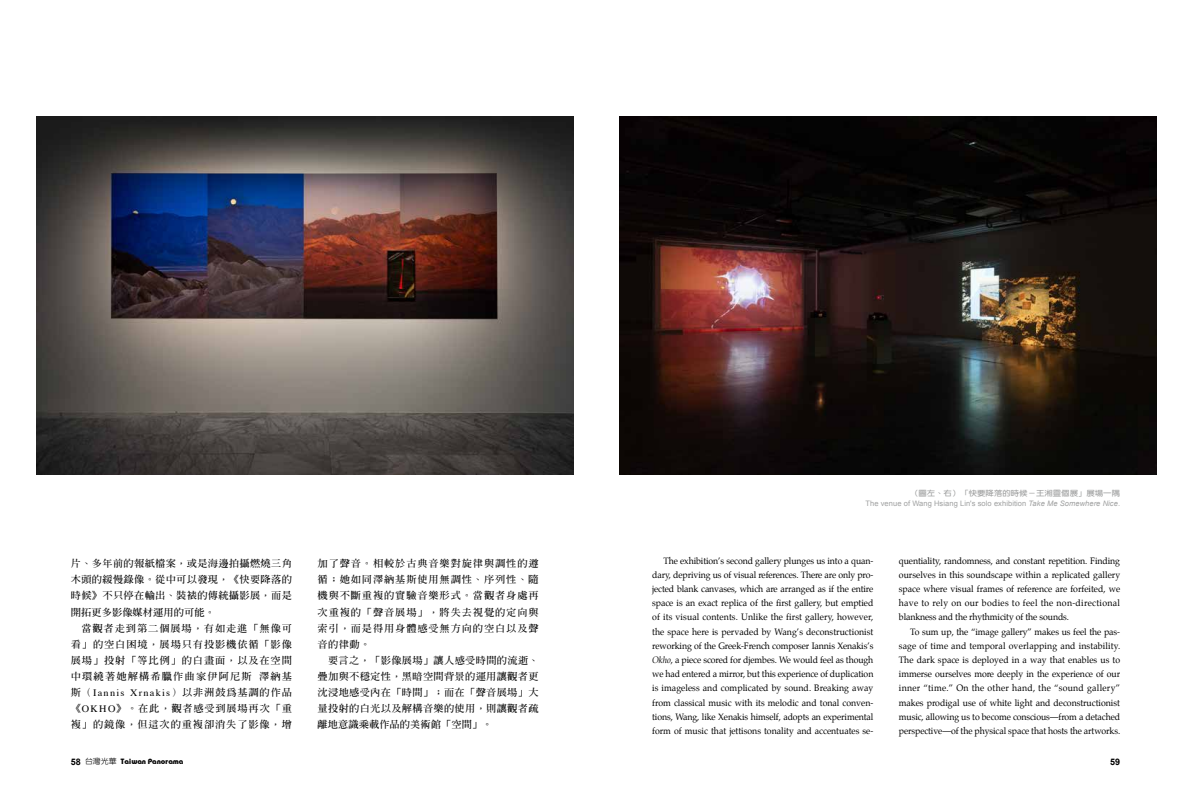
<style>
.page{position:relative;width:1191px;height:794px;background:#fff}
.page>*{position:absolute;margin:0;border:0;box-sizing:border-box;transform-origin:0 0}
.t1{font:700 9.8px/16.1px "AR Ming B5";letter-spacing:.025em;color:#000;text-align:justify;scale:1.05 1}
.t2{font:9.2px/14.2px "Palatino";letter-spacing:-.01em;color:#000;text-align:justify;scale:.95 1}
.t3{font:700 9px "Arial";color:#000}
.t4{font:7.5px "Arial";letter-spacing:.01em;color:#9fa0a0}
.t5{font:700 7.5px "AR New Hei B5";color:#9fa0a0;scale:1.12 1}
.t6{font:700 7px "Bauhaus";letter-spacing:-.02em;color:#000}
.s1{font-family:"Times";font-weight:400}
.s2{font-style:italic}
.s3{font-family:"Arial";font-size:9px}
.s4{font-family:"AR New Hei B5";font-weight:500;font-size:7.5px}
</style>
<div class="page">
<img style="left:619px;top:116px;width:537px;height:358px">
<img style="left:37px;top:116px;width:537px;height:358px">
<p class="t1" style="left:71px;top:555px;width:212px">片、多年前的報紙檔案，或是海邊拍攝燃燒三角木頭的緩慢錄像。從中可以發現，《快要降落的時候》不只停在輸出、裝裱的傳統攝影展，而是開拓更多影像媒材運用的可能。</p>
<p class="t1" style="left:71px;top:620px;width:212px;text-indent:10px">當觀者走到第二個展場，有如走進「無像可看」的空白困境，展場只有投影機依循「影像展場」投射「等比例」的白畫面，以及在空間中環繞著她解構希臘作曲家伊阿尼斯 澤納基斯（<span class="s1">Iannis Xrnakis</span>）以非洲鼓為基調的作品《<span class="s1">OKHO</span>》。在此，觀者感受到展場再次「重複」的鏡像，但這次的重複卻消失了影像，增</p>
<p class="t1" style="left:317px;top:555px;width:212px">加了聲音。相較於古典音樂對旋律與調性的遵循；她如同澤納基斯使用無調性、序列性、隨機與不斷重複的實驗音樂形式。當觀者身處再次重複的「聲音展場」，將失去視覺的定向與索引，而是得用身體感受無方向的空白以及聲音的律動。</p>
<p class="t1" style="left:317px;top:652px;width:212px;text-indent:10px">要言之，「影像展場」讓人感受時間的流逝、疊加與不穩定性，黑暗空間背景的運用讓觀者更沈浸地感受內在「時間」；而在「聲音展場」大量投射的白光以及解構音樂的使用，則讓觀者疏離地意識乘載作品的美術館「空間」。</p>
<p class="t5" style="left:910px;top:489px;width:189px">（圖左、右）「快要降落的時候－王湘靈個展」展場一隅</p>
<p class="t4" style="left:865px;top:498px;width:256px">The venue of Wang Hsiang Lin's solo exhibition <span class="s2">Take Me Somewhere Nice</span>.</p>
<p class="t2" style="left:652px;top:553px;width:234px;text-indent:11px">The exhibition’s second gallery plunges us into a quan&shy;dary, depriving us of visual references. There are only pro&shy;jected blank canvases, which are arranged as if the entire space is an exact replica of the first gallery, but emptied of its visual contents. Unlike the first gallery, however, the space here is pervaded by Wang’s deconstructionist reworking of the Greek-French composer Iannis Xenakis’s <span class="s2">Okho</span>, a piece scored for djembes. We would feel as though we had entered a mirror, but this experience of duplication is imageless and complicated by sound. Breaking away from classical music with its melodic and tonal conven&shy;tions, Wang, like Xenakis himself, adopts an experimental form of music that jettisons tonality and accentuates se-</p>
<p class="t2" style="left:899px;top:553px;width:234px">quentiality, randomness, and constant repetition. Finding ourselves in this soundscape within a replicated gallery space where visual frames of reference are forfeited, we have to rely on our bodies to feel the non-directional blankness and the rhythmicity of the sounds.</p>
<p class="t2" style="left:899px;top:624px;width:234px;text-indent:11px">To sum up, the “image gallery” makes us feel the pas&shy;sage of time and temporal overlapping and instability.<br>The dark space is deployed in a way that enables us to immerse ourselves more deeply in the experience of our inner “time.” On the other hand, the “sound gallery” makes prodigal use of white light and deconstructionist music, allowing us to become conscious—from a detached perspective—of the physical space that hosts the artworks.</p>
<p class="t6" style="left:71px;top:757px;width:114px"><span class="s3">58</span> <span class="s4">台灣光華</span> Taiwan Panorama</p>
<p class="t3" style="left:1110px;top:755px;width:12px">59</p>
</div>
